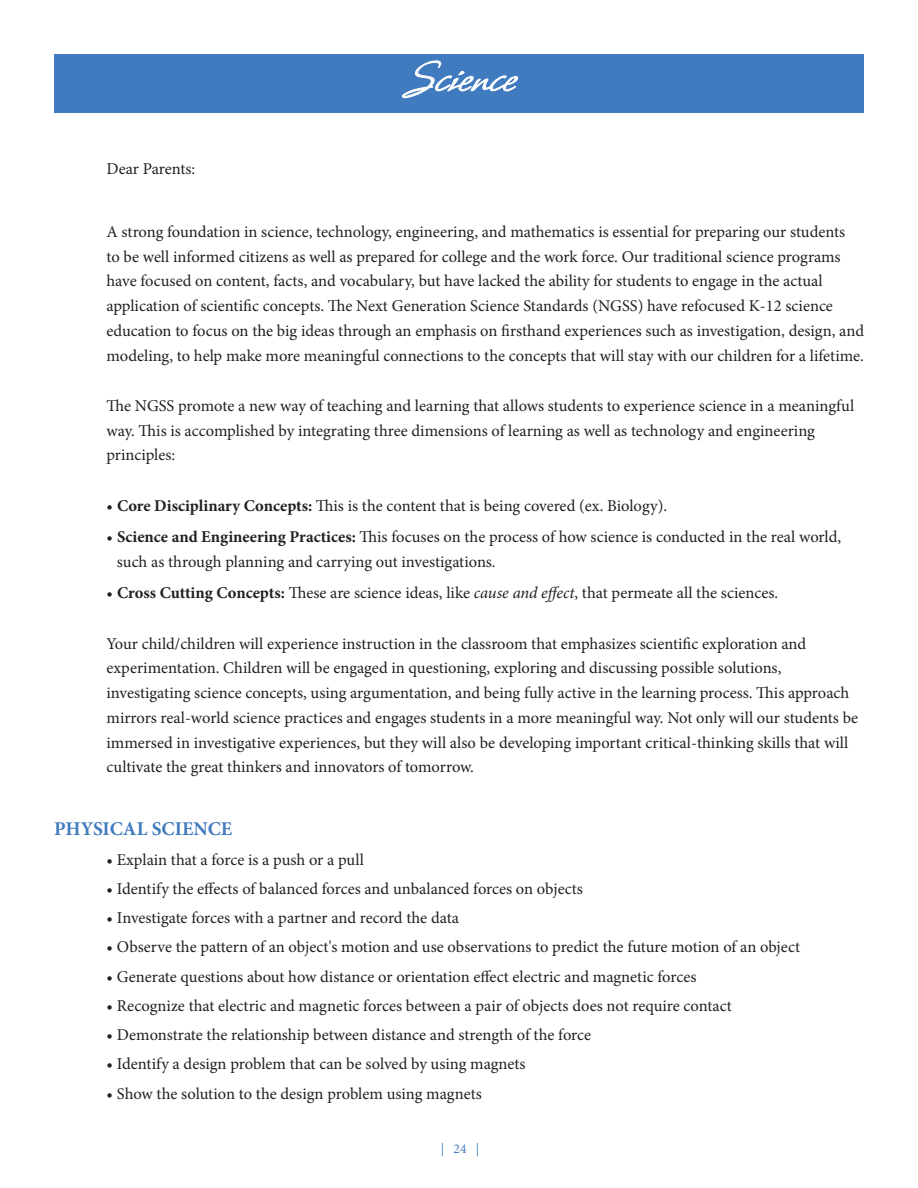
<style>
.page{position:relative;width:918px;height:1188px;background:#fff}
.page>*{position:absolute;margin:0;border:0;box-sizing:border-box;transform-origin:0 0}
.t1{font:48px "Whisper ROB";letter-spacing:.01em;color:#fff}
.t2{font:700 19.5px "Minion Pro";color:#417bbf}
.t3{font:16.5px/24.8px "Minion Pro";color:#231f20}
.t4{font:13.5px "Minion Pro";color:#417bbf}
.s1{font-weight:700}
.s2{font-style:italic}
</style>
<div class="page">
<div style="left:54px;top:54px;width:810px;height:58px;background:#417bbf"></div>
<svg style="left:402px;top:60px;width:116px;height:38px"></svg>
<p class="t3" style="left:106px;top:156px;width:90px">Dear Parents:</p>
<p class="t1" style="left:403px;top:54px;width:114px">Science</p>
<p class="t3" style="left:106px;top:219px;width:759px">A strong foundation in science, technology, engineering, and mathematics is essential for preparing our students<br>to be well informed citizens as well as prepared for college and the work force. Our traditional science programs have focused on content, facts, and vocabulary, but have lacked the ability for students to engage in the actual application of scientific concepts. The Next Generation Science Standards (NGSS) have refocused K-12 science education to focus on the big ideas through an emphasis on firsthand experiences such as investigation, design, and modeling, to help make more meaningful connections to the concepts that will stay with our children for a lifetime.</p>
<p class="t3" style="left:106px;top:393px;width:749px">The NGSS promote a new way of teaching and learning that allows students to experience science in a meaningful way. This is accomplished by integrating three dimensions of learning as well as technology and engineering principles:</p>
<p class="t3" style="left:106px;top:493px;width:562px">• <span class="s1">Core Disciplinary Concepts:</span> This is the content that is being covered (ex. Biology).</p>
<p class="t3" style="left:117px;top:525px;width:726px;text-indent:-10px">• <span class="s1">Science and Engineering Practices:</span> This focuses on the process of how science is conducted in the real world, such as through planning and carrying out investigations.</p>
<p class="t3" style="left:106px;top:581px;width:673px">• <span class="s1">Cross Cutting Concepts:</span> These are science ideas, like <span class="s2">cause and effect</span>, that permeate all the sciences.</p>
<p class="t3" style="left:106px;top:631px;width:753px">Your child/children will experience instruction in the classroom that emphasizes scientific exploration and experimentation. Children will be engaged in questioning, exploring and discussing possible solutions, investigating science concepts, using argumentation, and being fully active in the learning process. This approach mirrors real-world science practices and engages students in a more meaningful way. Not only will our students be immersed in investigative experiences, but they will also be developing important critical-thinking skills that will cultivate the great thinkers and innovators of tomorrow.</p>
<p class="t2" style="left:54px;top:816px;width:180px">PHYSICAL SCIENCE</p>
<p class="t3" style="left:106px;top:847px;width:259px">• Explain that a force is a push or a pull</p>
<p class="t3" style="left:106px;top:876px;width:478px">• Identify the effects of balanced forces and unbalanced forces on objects</p>
<p class="t3" style="left:106px;top:906px;width:354px">• Investigate forces with a partner and record the data</p>
<p class="t3" style="left:106px;top:935px;width:695px">• Observe the pattern of an object's motion and use observations to predict the future motion of an object</p>
<p class="t3" style="left:106px;top:964px;width:591px">• Generate questions about how distance or orientation effect electric and magnetic forces</p>
<p class="t3" style="left:106px;top:993px;width:627px">• Recognize that electric and magnetic forces between a pair of objects does not require contact</p>
<p class="t3" style="left:106px;top:1023px;width:486px">• Demonstrate the relationship between distance and strength of the force</p>
<p class="t3" style="left:106px;top:1052px;width:421px">• Identify a design problem that can be solved by using magnets</p>
<p class="t3" style="left:106px;top:1081px;width:377px">• Show the solution to the design problem using magnets</p>
<p class="t4" style="left:441px;top:1140px;width:40px">| 24 |</p>
</div>
